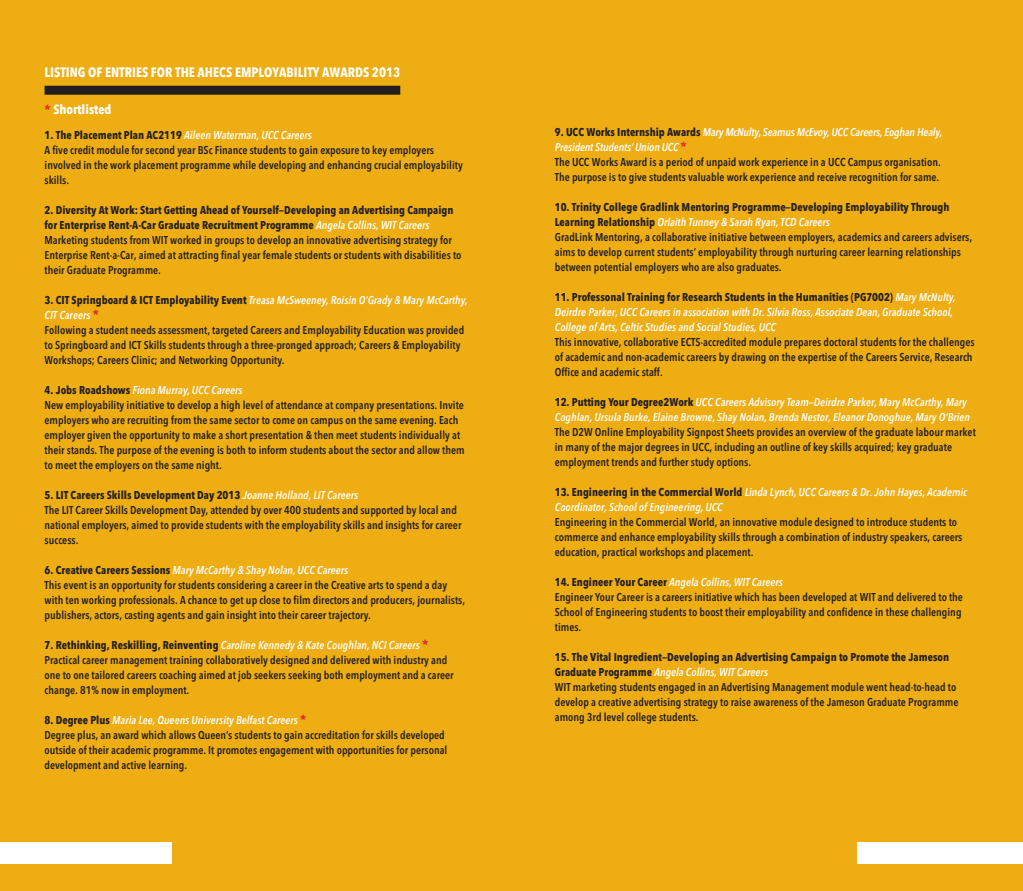
<style>
.page{position:relative;width:1023px;height:891px;background:#eead13}
.page>*{position:absolute;margin:0;border:0;box-sizing:border-box;transform-origin:0 0}
.t1{font:700 13.5px "Avenir Next Condensed";color:#fff}
.t2{font:700 13.2px "Avenir Next Condensed";color:#fff}
.t3{font:600 11.25px/15px "Avenir Next Condensed";color:#231f20}
.t4{font:italic 600 11.25px/15px "Avenir Next Condensed";color:#fff}
.s1{color:#e32d25}
.s2{font-weight:700}
.s3{font-style:italic;color:#fff}
.s4{font-weight:700;font-size:13.2px;color:#e32d25}
.s5{font-weight:700;font-style:normal;color:#231f20}
</style>
<div class="page">
<div style="left:0;top:842px;width:172px;height:21px;background:#fff"></div>
<div style="left:857px;top:842px;width:166px;height:21px;background:#fff"></div>
<div style="left:45px;top:86px;width:355px;height:9px;background:#231f20"></div>
<p class="t1" style="left:45px;top:67px;width:357px">LISTING OF ENTRIES FOR THE AHECS EMPLOYABILITY AWARDS 2013</p>
<p class="t2" style="left:45px;top:104px;width:68px"><span class="s1">*</span> Shortlisted</p>
<p class="t3" style="left:45px;top:128px;width:420px"><span class="s2">1. The Placement Plan AC2119</span> <span class="s3">Aileen Waterman, UCC Careers<br></span>A five credit module for second year BSc Finance students to gain exposure to key employers involved in the work placement programme while developing and enhancing crucial employability skills.</p>
<p class="t3" style="left:45px;top:203px;width:418px"><span class="s2">2. Diversity At Work: Start Getting Ahead of Yourself—Developing an Advertising Campaign for Enterprise Rent-A-Car Graduate Recruitment Programme</span> <span class="s3">Angela Collins, WIT Careers </span>Marketing students from WIT worked in groups to develop an innovative advertising strategy for Enterprise Rent-a-Car, aimed at attracting final year female students or students with disabilities to their Graduate Programme.</p>
<p class="t3" style="left:45px;top:293px;width:425px"><span class="s2">3. CIT Springboard &amp; ICT Employability Event</span> <span class="s3">Treasa McSweeney, Roisin O’Grady &amp; Mary McCarthy, CIT Careers</span> <span class="s4">*<br></span>Following a student needs assessment, targeted Careers and Employability Education was provided to Springboard and ICT Skills students through a three-pronged approach; Careers &amp; Employability Workshops; Careers Clinic; and Networking Opportunity.</p>
<p class="t3" style="left:45px;top:383px;width:422px"><span class="s2">4. Jobs Roadshows</span> <span class="s3">Fiona Murray, UCC Careers<br></span>New employability initiative to develop a high level of attendance at company presentations. Invite employers who are recruiting from the same sector to come on campus on the same evening. Each employer given the opportunity to make a short presentation &amp; then meet students individually at their stands. The purpose of the evening is both to inform students about the sector and allow them to meet the employers on the same night.</p>
<p class="t3" style="left:45px;top:488px;width:418px"><span class="s2">5. LIT Careers Skills Development Day 2013</span> <span class="s3">Joanne Holland, LIT Careers<br></span>The LIT Career Skills Development Day, attended by over 400 students and supported by local and national employers, aimed to provide students with the employability skills and insights for career success.</p>
<p class="t3" style="left:45px;top:563px;width:422px"><span class="s2">6. Creative Careers Sessions</span> <span class="s3">Mary McCarthy &amp; Shay Nolan, UCC Careers<br></span>This event is an opportunity for students considering a career in the Creative arts to spend a day with ten working professionals. A chance to get up close to film directors and producers, journalists, publishers, actors, casting agents and gain insight into their career trajectory.</p>
<p class="t3" style="left:45px;top:638px;width:411px"><span class="s2">7. Rethinking, Reskilling, Reinventing</span> <span class="s3">Caroline Kennedy &amp; Kate Coughlan, NCI Careers</span> <span class="s4">* </span>Practical career management training collaboratively designed and delivered with industry and one to one tailored careers coaching aimed at job seekers seeking both employment and a career change. 81% now in employment.</p>
<p class="t3" style="left:45px;top:713px;width:404px"><span class="s2">8. Degree Plus</span> <span class="s3">Maria Lee, Queens University Belfast Careers</span> <span class="s4">*<br></span>Degree plus, an award which allows Queen’s students to gain accreditation for skills developed outside of their academic programme. It promotes engagement with opportunities for personal development and active learning.</p>
<p class="t3" style="left:555px;top:126px;width:389px"><span class="s2">9. UCC Works Internship Awards</span> <span class="s3">Mary McNulty, Seamus McEvoy, UCC Careers, Eoghan Healy, President Students’ Union UCC</span> <span class="s4">*<br></span>The UCC Works Award is a period of unpaid work experience in a UCC Campus organisation.<br>The purpose is to give students valuable work experience and receive recognition for same.</p>
<p class="t3" style="left:555px;top:201px;width:419px"><span class="s2">10. Trinity College Gradlink Mentoring Programme—Developing Employability Through Learning Relationship</span> <span class="s3">Orlaith Tunney &amp; Sarah Ryan, TCD Careers<br></span>GradLink Mentoring, a collaborative initiative between employers, academics and careers advisers, aims to develop current students’ employability through nurturing career learning relationships between potential employers who are also graduates.</p>
<p class="t4" style="left:555px;top:291px;width:403px"><span class="s5">11. Professonal Training for Research Students in the Humanities (PG7002)</span> Mary McNulty,<br>Deirdre Parker, UCC Careers in association with Dr. Silvia Ross, Associate Dean, Graduate School,<br>College of Arts, Celtic Studies and Social Studies, UCC</p>
<p class="t3" style="left:555px;top:336px;width:421px">This innovative, collaborative ECTS-accredited module prepares doctoral students for the challenges of academic and non-academic careers by drawing on the expertise of the Careers Service, Research<br>Office and academic staff.</p>
<p class="t4" style="left:555px;top:396px;width:417px"><span class="s5">12. Putting Your Degree2Work</span> UCC Careers Advisory Team—Deirdre Parker, Mary McCarthy, Mary<br>Coghlan, Ursula Burke, Elaine Browne, Shay Nolan, Brenda Nestor, Eleanor Donoghue, Mary O’Brien</p>
<p class="t3" style="left:555px;top:426px;width:422px">The D2W Online Employability Signpost Sheets provides an overview of the graduate labour market in many of the major degrees in UCC, including an outline of key skills acquired; key graduate employment trends and further study options.</p>
<p class="t4" style="left:555px;top:486px;width:414px"><span class="s5">13. Engineering in the Commercial World</span> Linda Lynch, UCC Careers &amp; Dr. John Hayes, Academic<br>Coordinator, School of Engineering, UCC</p>
<p class="t3" style="left:555px;top:516px;width:409px">Engineering in the Commercial World, an innovative module designed to introduce students to commerce and enhance employability skills through a combination of industry speakers, careers education, practical workshops and placement.</p>
<p class="t3" style="left:555px;top:576px;width:410px"><span class="s2">14. Engineer Your Career</span> <span class="s3">Angela Collins, WIT Careers<br></span>Engineer Your Career is a careers initiative which has been developed at WIT and delivered to the School of Engineering students to boost their employability and confidence in these challenging times.</p>
<p class="t3" style="left:555px;top:651px;width:405px"><span class="s2">15. The Vital Ingredient—Developing an Advertising Campaign to Promote the Jameson Graduate Programme</span> <span class="s3">Angela Collins, WIT Careers<br></span>WIT marketing students engaged in an Advertising Management module went head-to-head to develop a creative advertising strategy to raise awareness of the Jameson Graduate Programme among 3rd level college students.</p>
</div>
